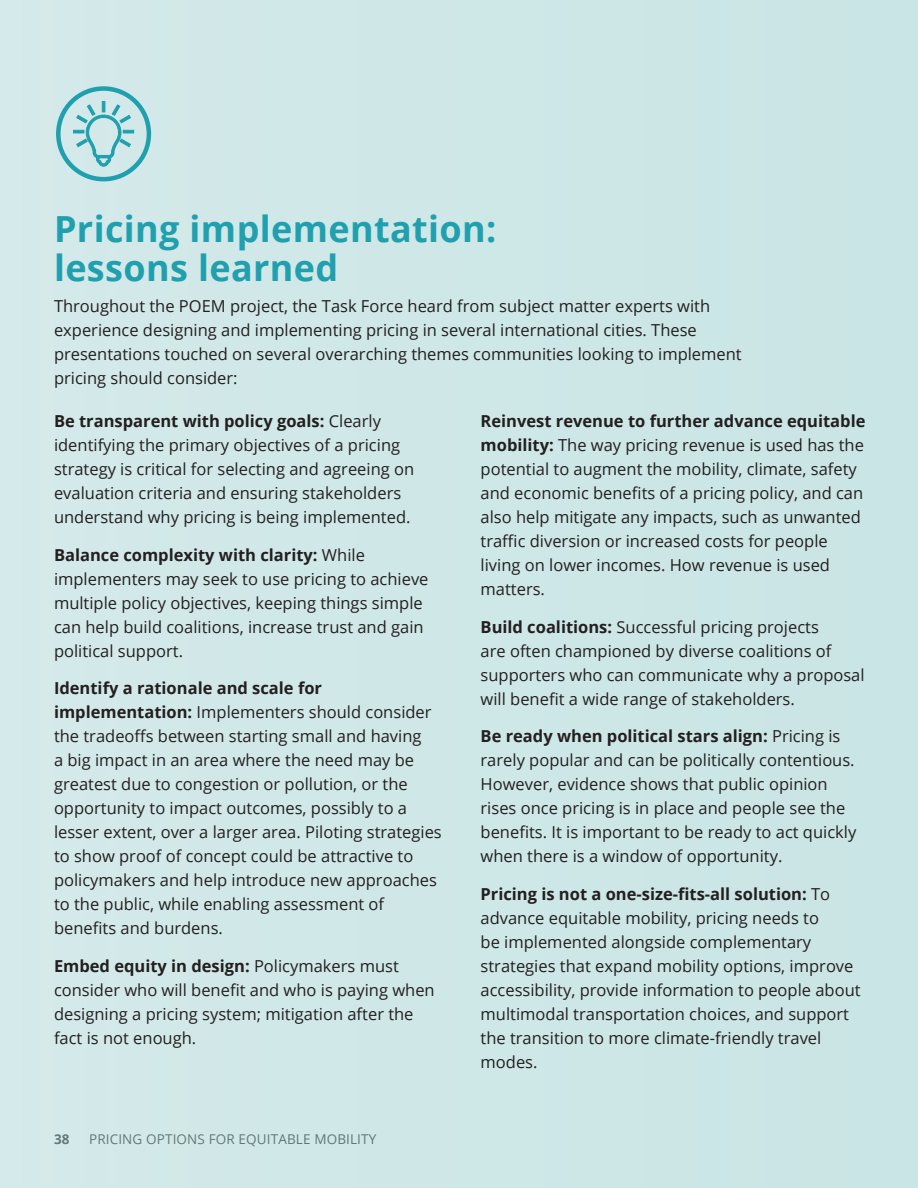
<style>
.page{position:relative;width:918px;height:1188px;background:#cee7e7}
.page>*{position:absolute;margin:0;border:0;box-sizing:border-box;transform-origin:0 0}
.t1{font:700 36px/39px "Open Sans";letter-spacing:.01em;color:#20a0ae}
.t2{font:16.5px/24px "Open Sans";color:#231f20}
.t3{font:13.5px "Open Sans";letter-spacing:.01em;color:#231f20}
.t4{font:700 13.5px "Open Sans";color:#231f20}
.s1{font-weight:700}
</style>
<div class="page">
<div style="left:56px;top:86px;width:95px;height:95px;border:4px solid #20a0ae;border-radius:50%"></div>
<svg style="left:73px;top:101px;width:61px;height:66px"></svg>
<p class="t1" style="left:54px;top:209px;width:444px">Pricing implementation: lessons learned</p>
<p class="t2" style="left:54px;top:293px;width:689px">Throughout the POEM project, the Task Force heard from subject matter experts with experience designing and implementing pricing in several international cities. These presentations touched on several overarching themes communities looking to implement pricing should consider:</p>
<p class="t2" style="left:54px;top:409px;width:362px"><span class="s1">Be transparent with policy goals:</span> Clearly identifying the primary objectives of a pricing strategy is critical for selecting and agreeing on evaluation criteria and ensuring stakeholders understand why pricing is being implemented.</p>
<p class="t2" style="left:54px;top:542px;width:376px"><span class="s1">Balance complexity with clarity:</span> While implementers may seek to use pricing to achieve multiple policy objectives, keeping things simple can help build coalitions, increase trust and gain political support.</p>
<p class="t2" style="left:54px;top:676px;width:389px"><span class="s1">Identify a rationale and scale for implementation:</span> Implementers should consider the tradeoffs between starting small and having<br>a big impact in an area where the need may be greatest due to congestion or pollution, or the opportunity to impact outcomes, possibly to a lesser extent, over a larger area. Piloting strategies to show proof of concept could be attractive to policymakers and help introduce new approaches to the public, while enabling assessment of benefits and burdens.</p>
<p class="t2" style="left:54px;top:953px;width:382px"><span class="s1">Embed equity in design:</span> Policymakers must consider who will benefit and who is paying when designing a pricing system; mitigation after the fact is not enough.</p>
<p class="t4" style="left:54px;top:1130px;width:17px">38</p>
<p class="t3" style="left:89px;top:1130px;width:289px">PRICING OPTIONS FOR EQUITABLE MOBILITY</p>
<p class="t2" style="left:481px;top:409px;width:386px"><span class="s1">Reinvest revenue to further advance equitable mobility:</span> The way pricing revenue is used has the potential to augment the mobility, climate, safety and economic benefits of a pricing policy, and can also help mitigate any impacts, such as unwanted traffic diversion or increased costs for people living on lower incomes. How revenue is used matters.</p>
<p class="t2" style="left:481px;top:614px;width:386px"><span class="s1">Build coalitions:</span> Successful pricing projects<br>are often championed by diverse coalitions of supporters who can communicate why a proposal will benefit a wide range of stakeholders.</p>
<p class="t2" style="left:481px;top:724px;width:377px"><span class="s1">Be ready when political stars align:</span> Pricing is rarely popular and can be politically contentious.<br>However, evidence shows that public opinion rises once pricing is in place and people see the benefits. It is important to be ready to act quickly when there is a window of opportunity.</p>
<p class="t2" style="left:481px;top:881px;width:382px"><span class="s1">Pricing is not a one-size-fits-all solution:</span> To advance equitable mobility, pricing needs to<br>be implemented alongside complementary strategies that expand mobility options, improve accessibility, provide information to people about multimodal transportation choices, and support the transition to more climate-friendly travel modes.</p>
</div>
